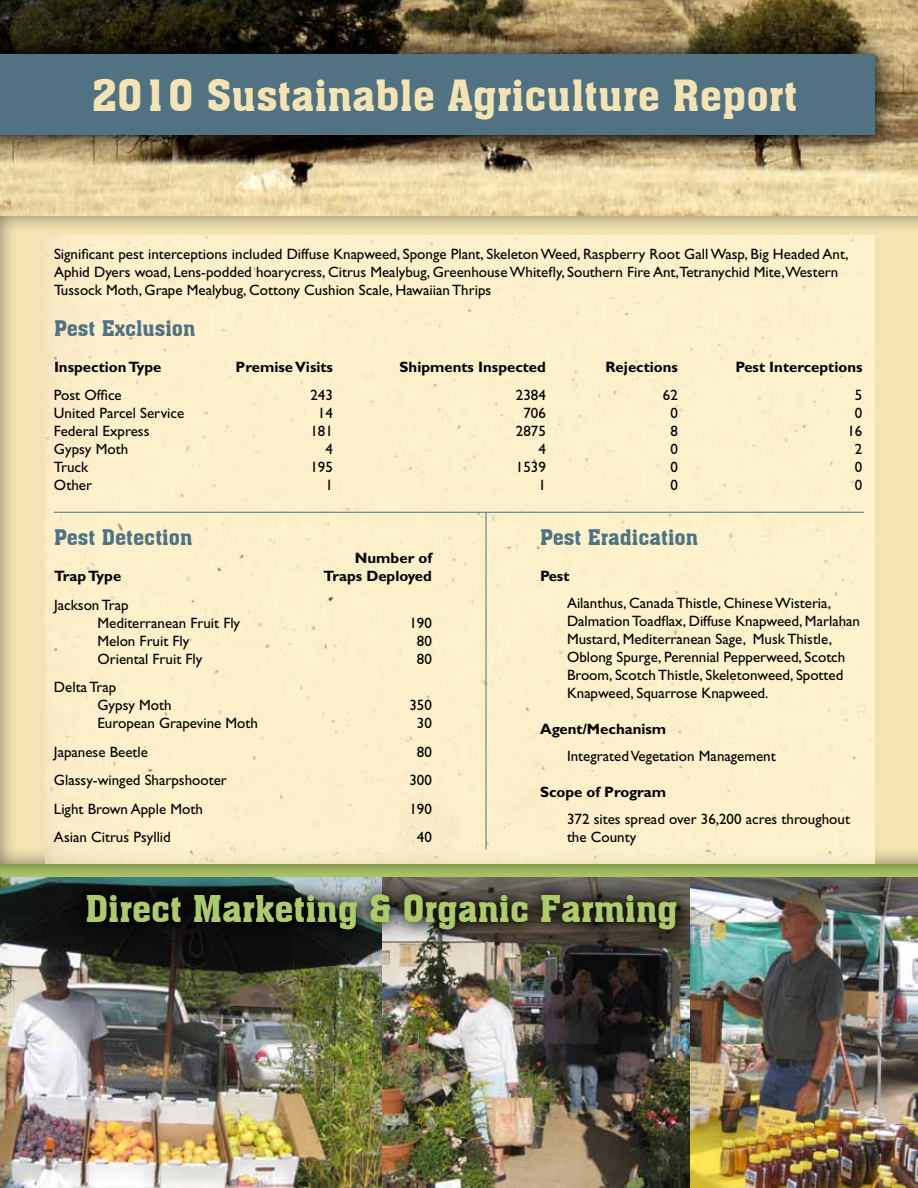
<style>
.page{position:relative;width:918px;height:1188px;background:#fff}
.page>*{position:absolute;margin:0;border:0;box-sizing:border-box;transform-origin:0 0}
.t1{font:42px "Aachen BT";color:#f4e3b3}
.t2{font:36px "Aachen BT";color:#afca6a}
.t3{font:21px "Aachen BT";color:#507282}
.t4{font:15px/18px "Gill Sans";color:#000}
.t5{font:700 15px "Gill Sans";color:#000}
</style>
<div class="page">
<div style="left:0;top:214px;width:918px;height:650px;background:#000;opacity:.5"></div>
<div style="left:0;top:862px;width:918px;height:326px;background:#000;opacity:.5"></div>
<div style="left:45px;top:235px;width:829px;height:629px;background:#fcf0ca"></div>
<img style="left:0;top:0;width:918px;height:216px">
<svg style="left:0;top:26px;width:898px;height:133px;background:#5c4e34"></svg>
<div style="left:0;top:54px;width:874px;height:81px;background:#507282"></div>
<img style="left:0;top:878px;width:382px;height:310px">
<img style="left:689px;top:878px;width:229px;height:310px">
<img style="left:382px;top:946px;width:307px;height:242px">
<svg style="left:68px;top:875px;width:624px;height:71px;background:#393b35"></svg>
<hr style="left:54px;top:512px;width:810px;height:1px;background:#507282">
<hr style="left:486px;top:513px;width:1px;height:336px;background:#507282">
<h1 class="t1" style="left:92px;top:69px;width:707px">2010 Sustainable Agriculture Report</h1>
<p class="t4" style="left:54px;top:245px;width:796px">Significant pest interceptions included Diffuse Knapweed, Sponge Plant, Skeleton Weed, Raspberry Root Gall Wasp, Big Headed Ant,<br>Aphid Dyers woad, Lens-podded hoarycress, Citrus Mealybug, Greenhouse Whitefly, Southern Fire Ant,Tetranychid Mite,Western<br>Tussock Moth, Grape Mealybug, Cottony Cushion Scale, Hawaiian Thrips</p>
<h3 class="t3" style="left:54px;top:315px;width:143px">Pest Exclusion</h3>
<p class="t5" style="left:54px;top:358px;width:109px">Inspection Type</p>
<p class="t5" style="left:236px;top:358px;width:99px">Premise Visits</p>
<p class="t5" style="left:400px;top:358px;width:148px">Shipments Inspected</p>
<p class="t5" style="left:606px;top:358px;width:74px">Rejections</p>
<p class="t5" style="left:736px;top:358px;width:128px">Pest Interceptions</p>
<p class="t4" style="left:54px;top:387px;width:69px">Post Office</p>
<p class="t4" style="left:310px;top:387px;width:24px">243</p>
<p class="t4" style="left:516px;top:387px;width:31px">2384</p>
<p class="t4" style="left:663px;top:387px;width:16px">62</p>
<p class="t4" style="left:855px;top:387px;width:9px">5</p>
<p class="t4" style="left:54px;top:405px;width:132px">United Parcel Service</p>
<p class="t4" style="left:318px;top:405px;width:16px">14</p>
<p class="t4" style="left:523px;top:405px;width:24px">706</p>
<p class="t4" style="left:670px;top:405px;width:9px">0</p>
<p class="t4" style="left:855px;top:405px;width:9px">0</p>
<p class="t4" style="left:54px;top:423px;width:97px">Federal Express</p>
<p class="t4" style="left:310px;top:423px;width:24px">181</p>
<p class="t4" style="left:516px;top:423px;width:31px">2875</p>
<p class="t4" style="left:670px;top:423px;width:9px">8</p>
<p class="t4" style="left:847px;top:423px;width:16px">16</p>
<p class="t4" style="left:54px;top:441px;width:76px">Gypsy Moth</p>
<p class="t4" style="left:325px;top:441px;width:9px">4</p>
<p class="t4" style="left:538px;top:441px;width:9px">4</p>
<p class="t4" style="left:670px;top:441px;width:9px">0</p>
<p class="t4" style="left:855px;top:441px;width:9px">2</p>
<p class="t4" style="left:54px;top:459px;width:36px">Truck</p>
<p class="t4" style="left:310px;top:459px;width:24px">195</p>
<p class="t4" style="left:516px;top:459px;width:31px">1539</p>
<p class="t4" style="left:670px;top:459px;width:9px">0</p>
<p class="t4" style="left:855px;top:459px;width:9px">0</p>
<p class="t4" style="left:54px;top:477px;width:39px">Other</p>
<p class="t4" style="left:325px;top:477px;width:9px">1</p>
<p class="t4" style="left:538px;top:477px;width:9px">1</p>
<p class="t4" style="left:670px;top:477px;width:9px">0</p>
<p class="t4" style="left:855px;top:477px;width:9px">0</p>
<h3 class="t3" style="left:54px;top:524px;width:140px">Pest Detection</h3>
<p class="t5" style="left:355px;top:549px;width:79px">Number of</p>
<p class="t5" style="left:54px;top:567px;width:69px">Trap Type</p>
<p class="t5" style="left:324px;top:567px;width:110px">Traps Deployed</p>
<p class="t4" style="left:98px;top:596px;width:144px;text-indent:-44px">Jackson Trap<br>Mediterranean Fruit Fly</p>
<p class="t4" style="left:409px;top:614px;width:24px">190</p>
<p class="t4" style="left:97px;top:632px;width:93px">Melon Fruit Fly</p>
<p class="t4" style="left:417px;top:632px;width:16px">80</p>
<p class="t4" style="left:97px;top:650px;width:106px">Oriental Fruit Fly</p>
<p class="t4" style="left:417px;top:650px;width:16px">80</p>
<p class="t4" style="left:97px;top:678px;width:76px;text-indent:-43px">Delta Trap<br>Gypsy Moth</p>
<p class="t4" style="left:409px;top:696px;width:24px">350</p>
<p class="t4" style="left:97px;top:714px;width:162px">European Grapevine Moth</p>
<p class="t4" style="left:417px;top:714px;width:16px">30</p>
<p class="t4" style="left:54px;top:743px;width:96px">Japanese Beetle</p>
<p class="t4" style="left:417px;top:743px;width:16px">80</p>
<p class="t4" style="left:54px;top:771px;width:174px">Glassy-winged Sharpshooter</p>
<p class="t4" style="left:409px;top:771px;width:24px">300</p>
<p class="t4" style="left:54px;top:800px;width:150px">Light Brown Apple Moth</p>
<p class="t4" style="left:409px;top:800px;width:24px">190</p>
<p class="t4" style="left:54px;top:828px;width:118px">Asian Citrus Psyllid</p>
<p class="t4" style="left:417px;top:828px;width:16px">40</p>
<h3 class="t3" style="left:540px;top:524px;width:160px">Pest Eradication</h3>
<p class="t5" style="left:540px;top:567px;width:31px">Pest</p>
<p class="t4" style="left:567px;top:594px;width:295px">Ailanthus, Canada Thistle, Chinese Wisteria, Dalmation Toadflax, Diffuse Knapweed, Marlahan Mustard, Mediterranean Sage, Musk Thistle, Oblong Spurge, Perennial Pepperweed, Scotch Broom, Scotch Thistle, Skeletonweed, Spotted Knapweed, Squarrose Knapweed.</p>
<p class="t5" style="left:540px;top:720px;width:128px">Agent/Mechanism</p>
<p class="t4" style="left:567px;top:747px;width:210px">Integrated Vegetation Management</p>
<p class="t5" style="left:540px;top:783px;width:128px">Scope of Program</p>
<p class="t4" style="left:567px;top:810px;width:285px">372 sites spread over 36,200 acres throughout the County</p>
<h2 class="t2" style="left:85px;top:887px;width:594px">Direct Marketing &amp; Organic Farming</h2>
</div>
